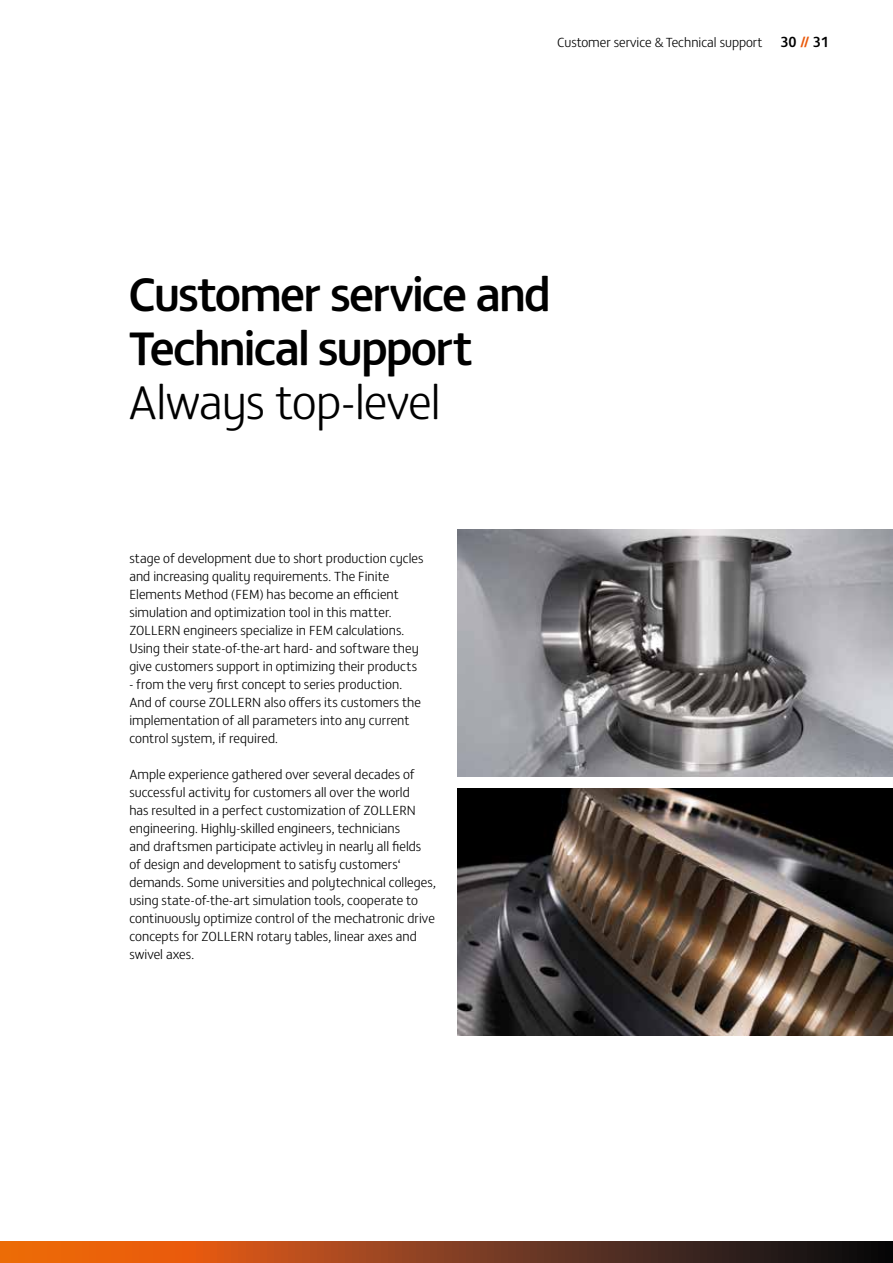
<style>
.page{position:relative;width:893px;height:1263px;background:#fff}
.page>*{position:absolute;margin:0;border:0;box-sizing:border-box;transform-origin:0 0}
.t1{font:500 48px/54px "FS Matthew";letter-spacing:-.04em;color:#000}
.t2{font:300 48px "FS Matthew";letter-spacing:-.015em;color:#000}
.t3{font:300 13.5px/18px "FS Matthew";letter-spacing:.005em;color:#000}
.s1{font-weight:500;font-size:15px}
.s2{font-weight:500;font-size:15px;color:#ea5a0c}
</style>
<div class="page">
<img style="left:457px;top:788px;width:436px;height:247px">
<img style="left:457px;top:529px;width:436px;height:247px">
<svg style="left:0;top:1242px;width:893px;height:21px;background:#873e18"></svg>
<p class="t3" style="left:557px;top:33px;width:274px">Customer service &amp; Technical support <span class="s1">30</span> <span class="s2">//</span> <span class="s1">31</span></p>
<h1 class="t1" style="left:129px;top:263px;width:424px">Customer service and<br>Technical support</h1>
<h1 class="t2" style="left:129px;top:367px;width:314px">Always top-level</h1>
<p class="t3" style="left:129px;top:548px;width:296px">stage of development due to short production cycles and increasing quality requirements. The Finite Elements Method (FEM) has become an efficient simulation and optimization tool in this matter.<br>ZOLLERN engineers specialize in FEM calculations.<br>Using their state-of-the-art hard- and software they give customers support in optimizing their products</p>
<p class="t3" style="left:129px;top:674px;width:293px">- from the very first concept to series production.<br>And of course ZOLLERN also offers its customers the implementation of all parameters into any current control system, if required.</p>
<p class="t3" style="left:129px;top:764px;width:308px">Ample experience gathered over several decades of successful activity for customers all over the world<br>has resulted in a perfect customization of ZOLLERN engineering. Highly-skilled engineers, technicians<br>and draftsmen participate activley in nearly all fields of design and development to satisfy customers‘ demands. Some universities and polytechnical colleges, using state-of-the-art simulation tools, cooperate to continuously optimize control of the mechatronic drive concepts for ZOLLERN rotary tables, linear axes and swivel axes.</p>
</div>
